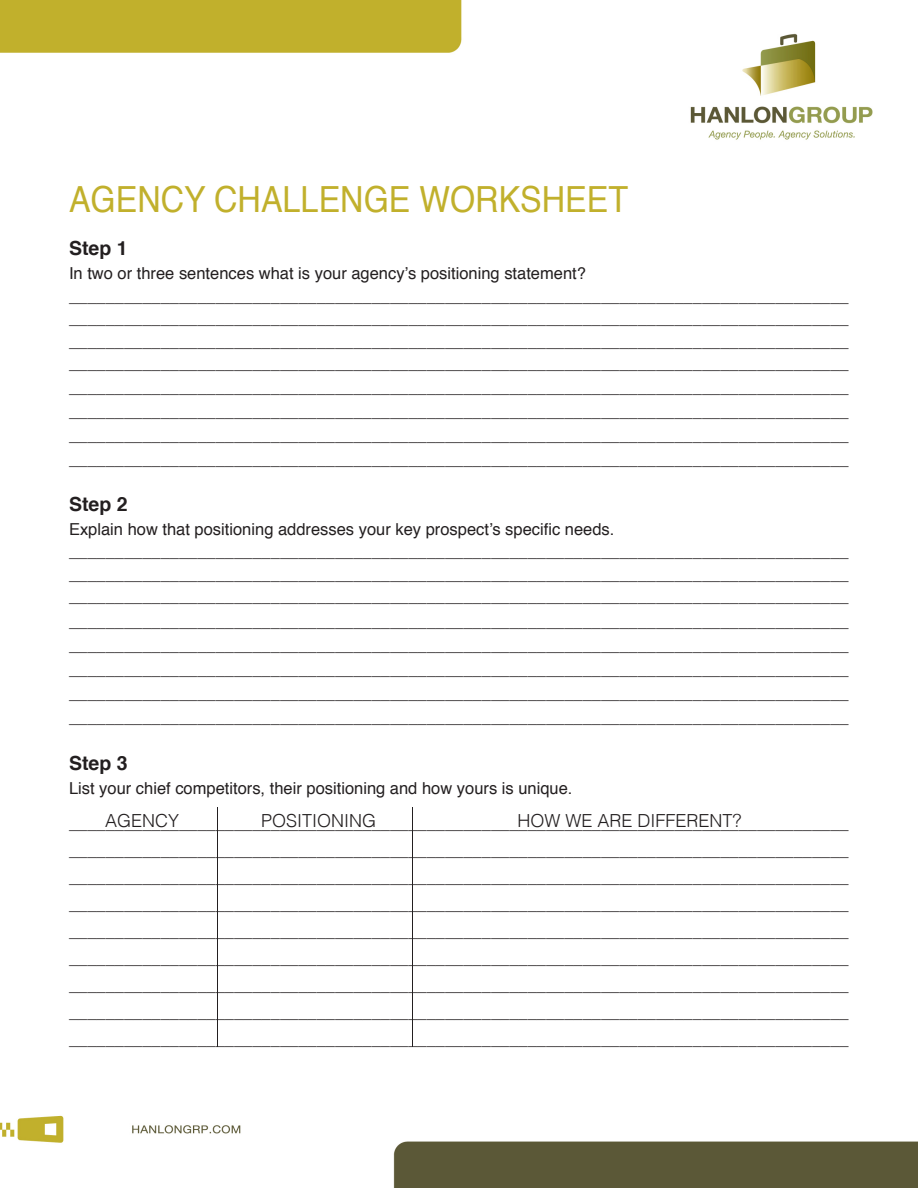
<style>
.page{position:relative;width:918px;height:1188px;background:#fff}
.page>*{position:absolute;margin:0;border:0;box-sizing:border-box;transform-origin:0 0}
.t1{font:36px "Helvetica";color:#c1b02c;scale:.9 1}
.t2{font:700 19.5px "Helvetica";color:#231f20}
.t3{font:300 18px "Helvetica";color:#231f20}
.t4{font:16.5px "Helvetica";color:#231f20}
</style>
<div class="page">
<img style="left:0;top:0;width:918px;height:1188px">
<hr style="left:217px;top:807px;width:1px;height:240px;background:#231f20">
<hr style="left:412px;top:807px;width:1px;height:240px;background:#231f20">
<p class="t1" style="left:69px;top:171px;width:623px">AGENCY CHALLENGE WORKSHEET</p>
<p class="t2" style="left:69px;top:232px;width:60px">Step 1</p>
<p class="t4" style="left:69px;top:261px;width:518px">In two or three sentences what is your agency’s positioning statement?</p>
<p class="t4" style="left:69px;top:283px;width:781px">_____________________________________________________________________________________</p>
<p class="t4" style="left:69px;top:306px;width:781px">_____________________________________________________________________________________</p>
<p class="t4" style="left:69px;top:328px;width:781px">_____________________________________________________________________________________</p>
<p class="t4" style="left:69px;top:351px;width:781px">_____________________________________________________________________________________</p>
<p class="t4" style="left:69px;top:375px;width:781px">_____________________________________________________________________________________</p>
<p class="t4" style="left:69px;top:399px;width:781px">_____________________________________________________________________________________</p>
<p class="t4" style="left:69px;top:423px;width:781px">_____________________________________________________________________________________</p>
<p class="t4" style="left:69px;top:447px;width:781px">_____________________________________________________________________________________</p>
<p class="t2" style="left:69px;top:488px;width:60px">Step 2</p>
<p class="t4" style="left:69px;top:516px;width:547px">Explain how that positioning addresses your key prospect’s specific needs.</p>
<p class="t4" style="left:69px;top:539px;width:781px">_____________________________________________________________________________________</p>
<p class="t4" style="left:69px;top:561px;width:781px">_____________________________________________________________________________________</p>
<p class="t4" style="left:69px;top:584px;width:781px">_____________________________________________________________________________________</p>
<p class="t4" style="left:69px;top:608px;width:781px">_____________________________________________________________________________________</p>
<p class="t4" style="left:69px;top:632px;width:781px">_____________________________________________________________________________________</p>
<p class="t4" style="left:69px;top:656px;width:781px">_____________________________________________________________________________________</p>
<p class="t4" style="left:69px;top:680px;width:781px">_____________________________________________________________________________________</p>
<p class="t4" style="left:69px;top:704px;width:781px">_____________________________________________________________________________________</p>
<p class="t2" style="left:69px;top:747px;width:60px">Step 3</p>
<p class="t4" style="left:69px;top:775px;width:505px">List your chief competitors, their positioning and how yours is unique.</p>
<p class="t4" style="left:69px;top:811px;width:781px">_____________________________________________________________________________________</p>
<p class="t4" style="left:69px;top:838px;width:781px">_____________________________________________________________________________________</p>
<p class="t4" style="left:69px;top:865px;width:781px">_____________________________________________________________________________________</p>
<p class="t4" style="left:69px;top:892px;width:781px">_____________________________________________________________________________________</p>
<p class="t4" style="left:69px;top:919px;width:781px">_____________________________________________________________________________________</p>
<p class="t4" style="left:69px;top:946px;width:781px">_____________________________________________________________________________________</p>
<p class="t4" style="left:69px;top:973px;width:781px">_____________________________________________________________________________________</p>
<p class="t4" style="left:69px;top:1000px;width:781px">_____________________________________________________________________________________</p>
<p class="t4" style="left:69px;top:1027px;width:781px">_____________________________________________________________________________________</p>
<p class="t3" style="left:105px;top:806px;width:75px">AGENCY</p>
<p class="t3" style="left:261px;top:806px;width:117px">POSITIONING</p>
<p class="t3" style="left:518px;top:806px;width:226px">HOW WE ARE DIFFERENT?</p>
</div>
